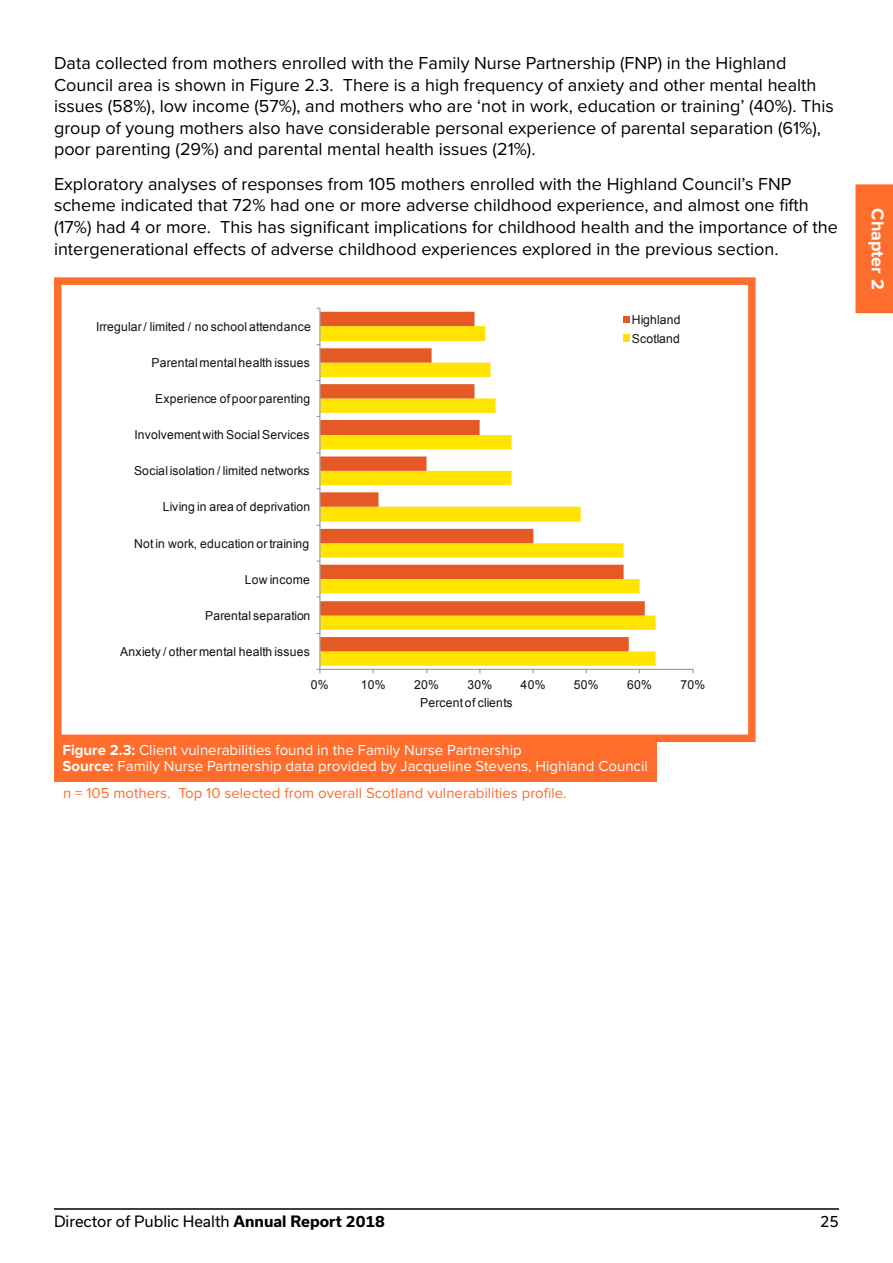
<style>
.page{position:relative;width:893px;height:1263px;background:#fff}
.page>*{position:absolute;margin:0;border:0;box-sizing:border-box;transform-origin:0 0}
.t1{font:18px/21.6px "Proxima Nova";color:#000}
.t2{font:700 18px "Proxima Nova";color:#fff}
.t3{font:15px/16.5px "Proxima Nova";color:#fff}
.t4{font:15px "Proxima Nova";color:#ff6d2d}
.t5{font:15px "Usual";color:#000}
.t6{font:12.45px/18.6px "Arial";letter-spacing:.02em;color:#13110c}
.s1{font-weight:700}
</style>
<div class="page">
<div style="left:54px;top:738px;width:602px;height:44px;background:#ff6d2d"></div>
<div style="left:855px;top:184px;width:38px;height:130px;background:#ff6d2d"></div>
<svg style="left:321px;top:615px;width:335px;height:51px;background:#fee214"></svg>
<svg style="left:321px;top:312px;width:324px;height:339px"></svg>
<hr style="left:320px;top:669px;width:373px;height:1px;background:#8f8b89">
<hr style="left:320px;top:308px;width:1px;height:361px;background:#8f8b89">
<div style="left:623px;top:316px;width:6px;height:7px;background:#e55924"></div>
<div style="left:623px;top:335px;width:6px;height:7px;background:#ffe400"></div>
<div style="left:54px;top:277px;width:702px;height:465px;border:8px solid #ff6d2d"></div>
<hr style="left:54px;top:1208px;width:785px;height:2px;background:#000">
<p class="t1" style="left:54px;top:53px;width:781px">Data collected from mothers enrolled with the Family Nurse Partnership (FNP) in the Highland Council area is shown in Figure 2.3. There is a high frequency of anxiety and other mental health issues (58%), low income (57%), and mothers who are ‘not in work, education or training’ (40%). This group of young mothers also have considerable personal experience of parental separation (61%), poor parenting (29%) and parental mental health issues (21%).</p>
<p class="t1" style="left:54px;top:173px;width:785px">Exploratory analyses of responses from 105 mothers enrolled with the Highland Council’s FNP scheme indicated that 72% had one or more adverse childhood experience, and almost one fifth (17%) had 4 or more. This has significant implications for childhood health and the importance of the intergenerational effects of adverse childhood experiences explored in the previous section.</p>
<p class="t6" style="left:96px;top:317px;width:216px">Irregular/ limited / no school attendance</p>
<p class="t6" style="left:152px;top:353px;width:160px">Parental mental health issues</p>
<p class="t6" style="left:155px;top:389px;width:157px">Experience of poor parenting</p>
<p class="t6" style="left:135px;top:426px;width:177px">Involvement with SocialServices</p>
<p class="t6" style="left:134px;top:462px;width:177px">Social isolation / limited networks</p>
<p class="t6" style="left:163px;top:498px;width:149px">Living in area of deprivation</p>
<p class="t6" style="left:134px;top:534px;width:177px">Not in work, education ortraining</p>
<p class="t6" style="left:245px;top:570px;width:66px">Low income</p>
<p class="t6" style="left:205px;top:606px;width:107px">Parental separation</p>
<p class="t6" style="left:120px;top:642px;width:191px">Anxiety / other mental health issues</p>
<p class="t6" style="left:632px;top:310px;width:50px">Highland<br>Scotland</p>
<p class="t6" style="left:311px;top:675px;width:19px">0%</p>
<p class="t6" style="left:361px;top:675px;width:26px">10%</p>
<p class="t6" style="left:414px;top:675px;width:26px">20%</p>
<p class="t6" style="left:467px;top:675px;width:26px">30%</p>
<p class="t6" style="left:521px;top:675px;width:26px">40%</p>
<p class="t6" style="left:574px;top:675px;width:26px">50%</p>
<p class="t6" style="left:627px;top:675px;width:26px">60%</p>
<p class="t6" style="left:680px;top:675px;width:26px">70%</p>
<p class="t6" style="left:420px;top:693px;width:94px">Percent of clients</p>
<p class="t3" style="left:63px;top:742px;width:587px"><span class="s1">Figure 2.3:</span> Client vulnerabilities found in the Family Nurse Partnership<br><span class="s1">Source:</span> Family Nurse Partnership data provided by Jacqueline Stevens, Highland Council</p>
<p class="t4" style="left:63px;top:784px;width:505px">n = 105 mothers. Top 10 selected from overall Scotland vulnerabilities profile.</p>
<p class="t2" style="left:888px;top:208px;width:83px;rotate:90deg">Chapter 2</p>
<p class="t5" style="left:54px;top:1213px;width:332px">Director of Public Health <span class="s1">Annual Report 2018</span></p>
<p class="t5" style="left:820px;top:1213px;width:20px">25</p>
</div>
